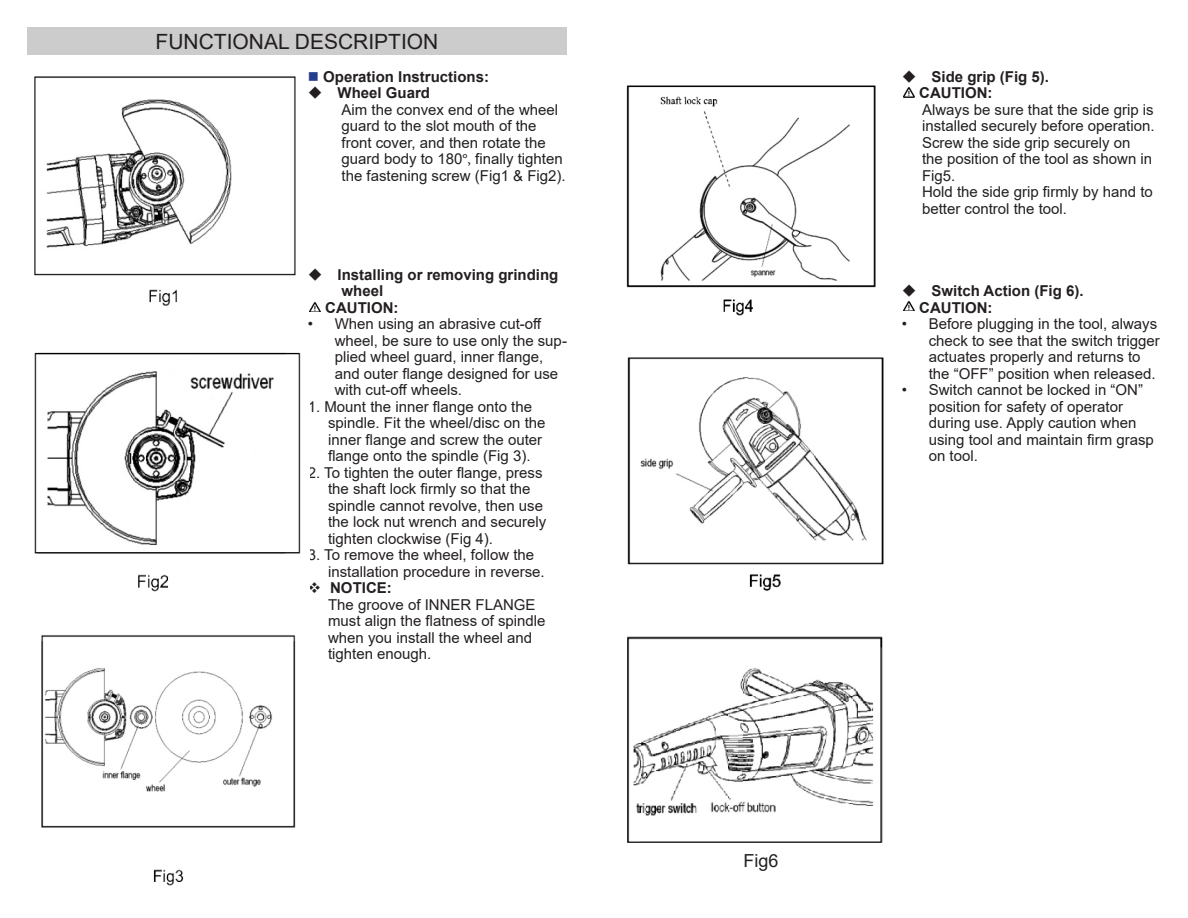
<style>
.page{position:relative;width:1188px;height:918px;background:#fff}
.page>*{position:absolute;margin:0;border:0;box-sizing:border-box;transform-origin:0 0}
.t1{font:21px "Arial";color:#231f20}
.t2{font:18px "Arial";color:#231f20}
.t3{font:15px/16.5px "Arial";color:#231f20}
.t4{font:700 15px/16.5px "Arial";color:#231f20}
.s1{color:#253f8e}
.s2{font-family:"Minion Pro"}
</style>
<div class="page">
<div style="left:27px;top:27px;width:539px;height:28px;background:#ccc"></div>
<img style="left:34px;top:76px;width:262px;height:230px">
<img style="left:34px;top:352px;width:267px;height:240px">
<img style="left:41px;top:635px;width:255px;height:251px">
<svg style="left:309px;top:302px;width:12px;height:10px"></svg>
<img style="left:626px;top:85px;width:250px;height:231px">
<img style="left:627px;top:357px;width:257px;height:234px">
<img style="left:628px;top:636px;width:255px;height:207px">
<svg style="left:903px;top:87px;width:12px;height:10px"></svg>
<svg style="left:903px;top:301px;width:12px;height:10px"></svg>
<p class="t1" style="left:156px;top:27px;width:284px">FUNCTIONAL DESCRIPTION</p>
<p class="t4" style="left:308px;top:68px;width:183px"><span class="s1">■</span> Operation Instructions:</p>
<p class="t4" style="left:308px;top:85px;width:124px">◆ Wheel Guard</p>
<p class="t3" style="left:342px;top:101px;width:226px">Aim the convex end of the wheel guard to the slot mouth of the front cover, and then rotate the guard body to 180<span class="s2">°,</span> finally tighten the fastening screw (Fig1 &amp; Fig2).</p>
<p class="t4" style="left:342px;top:266px;width:218px;text-indent:-34px">◆ Installing or removing grinding wheel</p>
<p class="t4" style="left:325px;top:299px;width:75px">CAUTION:</p>
<p class="t3" style="left:335px;top:316px;width:234px;text-indent:-27px">• When using an abrasive cut-off wheel, be sure to use only the sup&shy;plied wheel guard, inner flange, and outer flange designed for use with cut-off wheels.</p>
<p class="t3" style="left:328px;top:398px;width:219px;text-indent:-20px">1. Mount the inner flange onto the spindle. Fit the wheel/disc on the inner flange and screw the outer flange onto the spindle (Fig 3).</p>
<p class="t3" style="left:328px;top:464px;width:220px;text-indent:-20px">2. To tighten the outer flange, press the shaft lock firmly so that the spindle cannot revolve, then use the lock nut wrench and securely tighten clockwise (Fig 4).</p>
<p class="t3" style="left:328px;top:547px;width:218px;text-indent:-20px">3. To remove the wheel, follow the installation procedure in reverse.</p>
<p class="t4" style="left:308px;top:580px;width:86px">❖ NOTICE:</p>
<p class="t3" style="left:328px;top:596px;width:219px">The groove of INNER FLANGE must align the flatness of spindle when you install the wheel and tighten enough.</p>
<p class="t4" style="left:902px;top:68px;width:149px">◆ Side grip (Fig 5).</p>
<p class="t4" style="left:919px;top:85px;width:75px">CAUTION:</p>
<p class="t3" style="left:922px;top:101px;width:234px">Always be sure that the side grip is installed securely before operation.</p>
<p class="t3" style="left:922px;top:134px;width:232px">Screw the side grip securely on the position of the tool as shown in<br>Fig5.</p>
<p class="t3" style="left:922px;top:184px;width:232px">Hold the side grip firmly by hand to better control the tool.</p>
<p class="t4" style="left:902px;top:283px;width:183px">◆ Switch Action (Fig 6).</p>
<p class="t4" style="left:919px;top:299px;width:75px">CAUTION:</p>
<p class="t3" style="left:929px;top:316px;width:232px;text-indent:-27px">• Before plugging in the tool, always check to see that the switch trigger actuates properly and returns to the “OFF” position when released.</p>
<p class="t3" style="left:929px;top:382px;width:227px;text-indent:-27px">• Switch cannot be locked in “ON” position for safety of operator during use. Apply caution when using tool and maintain firm grasp on tool.</p>
<p class="t2" style="left:744px;top:849px;width:37px">Fig6</p>
</div>
